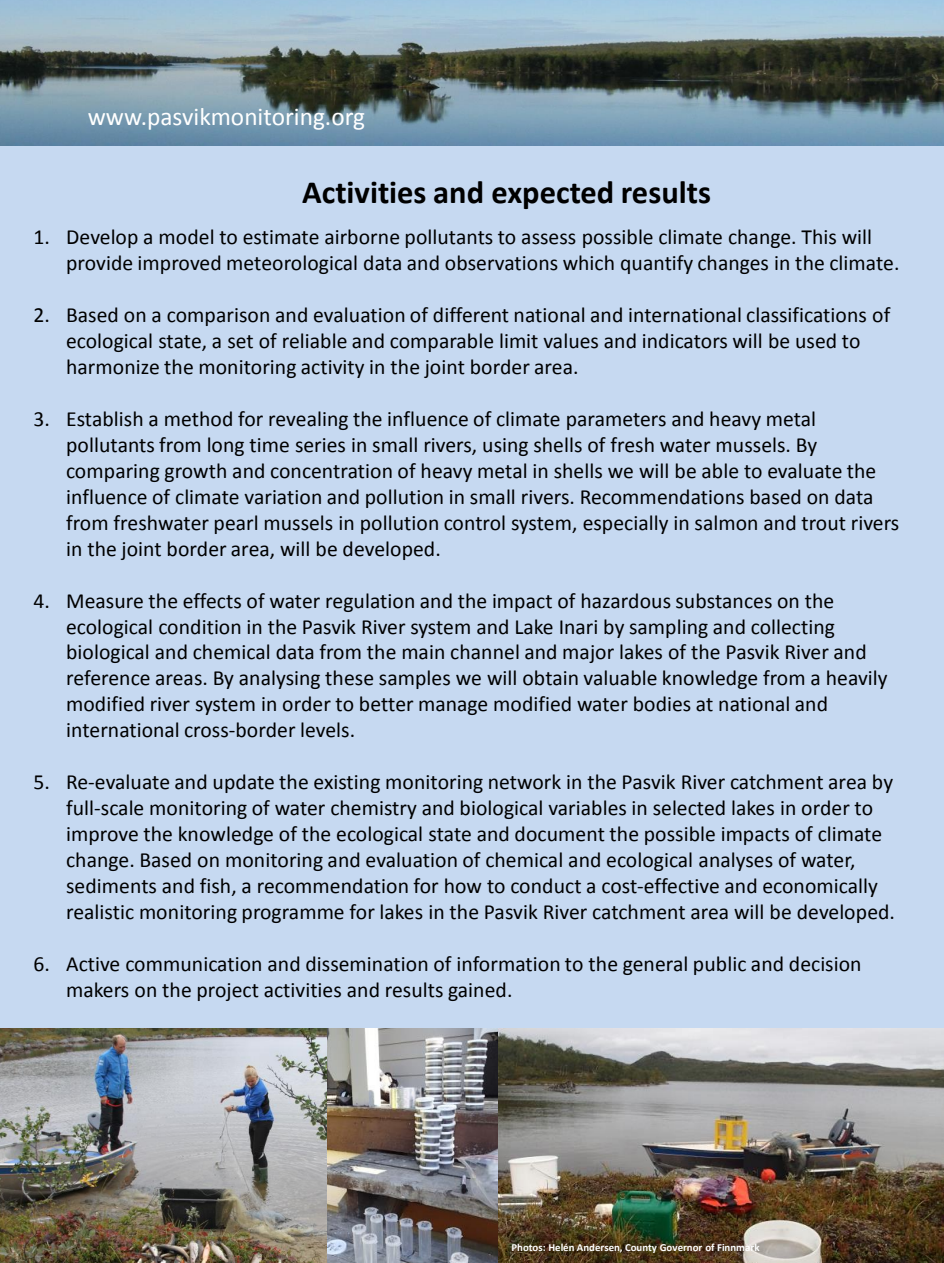
<style>
.page{position:relative;width:944px;height:1263px;background:#fff}
.page>*{position:absolute;margin:0;border:0;box-sizing:border-box;transform-origin:0 0}
.t1{font:700 32.4px "Calibri";color:#000}
.t2{font:25.2px "Calibri";color:#fff}
.t3{font:21.6px/25.9px "Calibri";color:#000}
.t4{font:700 10.8px "Calibri";color:#fff}
</style>
<div class="page">
<div style="left:0;top:0;width:943px;height:1263px;background:#c6d9f1"></div>
<img style="left:0;top:0;width:943px;height:146px">
<img style="left:0;top:1029px;width:498px;height:234px">
<img style="left:498px;top:1029px;width:445px;height:234px">
<p class="t2" style="left:88px;top:100px;width:279px">www.pasvikmonitoring.org</p>
<p class="t1" style="left:302px;top:172px;width:410px">Activities and expected results</p>
<p class="t3" style="left:66px;top:224px;width:834px;text-indent:-32px">1. Develop a model to estimate airborne pollutants to assess possible climate change. This will provide improved meteorological data and observations which quantify changes in the climate.</p>
<p class="t3" style="left:66px;top:302px;width:825px;text-indent:-32px">2. Based on a comparison and evaluation of different national and international classifications of ecological state, a set of reliable and comparable limit values and indicators will be used to harmonize the monitoring activity in the joint border area.</p>
<p class="t3" style="left:66px;top:406px;width:834px;text-indent:-32px">3. Establish a method for revealing the influence of climate parameters and heavy metal pollutants from long time series in small rivers, using shells of fresh water mussels. By comparing growth and concentration of heavy metal in shells we will be able to evaluate the influence of climate variation and pollution in small rivers. Recommendations based on data from freshwater pearl mussels in pollution control system, especially in salmon and trout rivers in the joint border area, will be developed.</p>
<p class="t3" style="left:66px;top:587px;width:822px;text-indent:-32px">4. Measure the effects of water regulation and the impact of hazardous substances on the ecological condition in the Pasvik River system and Lake Inari by sampling and collecting biological and chemical data from the main channel and major lakes of the Pasvik River and reference areas. By analysing these samples we will obtain valuable knowledge from a heavily modified river system in order to better manage modified water bodies at national and international cross-border levels.</p>
<p class="t3" style="left:66px;top:769px;width:830px;text-indent:-32px">5. Re-evaluate and update the existing monitoring network in the Pasvik River catchment area by full-scale monitoring of water chemistry and biological variables in selected lakes in order to improve the knowledge of the ecological state and document the possible impacts of climate change. Based on monitoring and evaluation of chemical and ecological analyses of water, sediments and fish, a recommendation for how to conduct a cost-effective and economically realistic monitoring programme for lakes in the Pasvik River catchment area will be developed.</p>
<p class="t3" style="left:66px;top:951px;width:796px;text-indent:-32px">6. Active communication and dissemination of information to the general public and decision makers on the project activities and results gained.</p>
<p class="t4" style="left:511px;top:1240px;width:250px">Photos: Helén Andersen, County Governor of Finnmark</p>
</div>
